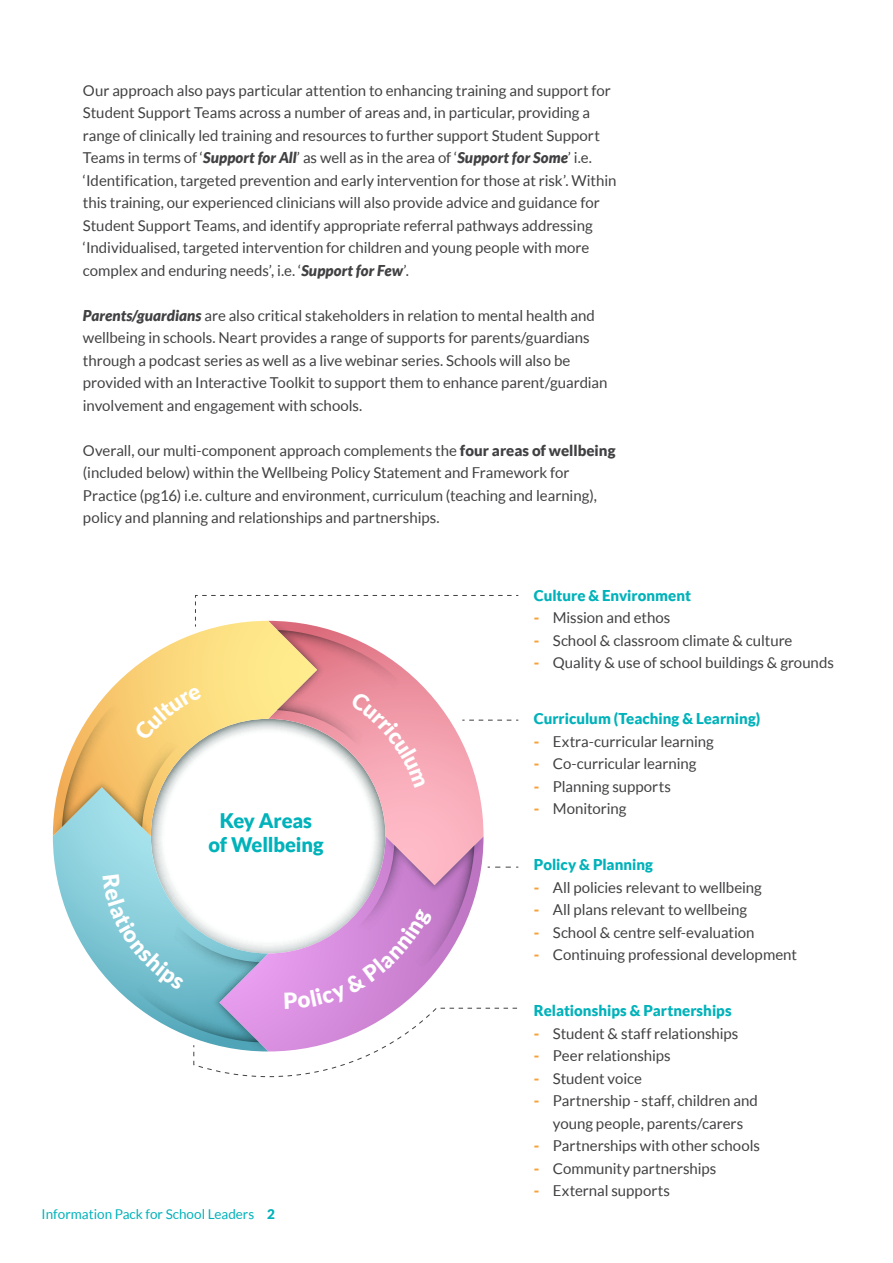
<style>
.page{position:relative;width:893px;height:1263px;background:#fff}
.page>*{position:absolute;margin:0;border:0;box-sizing:border-box;transform-origin:0 0}
.t1{font:900 20.1px/24px "Lato";letter-spacing:-.01em;color:#00b2ba;text-align:center}
.t2{font:15px/22.5px "Lato";letter-spacing:-.005em;color:#414042}
.t3{font:900 15px "Lato";color:#00b2ba}
.t4{font:13.5px "Lato";color:#00b2ba}
.s1{font-weight:900;font-style:italic}
.s2{font-weight:900}
.s3{font-weight:900;color:#f8a036}
</style>
<div class="page">
<svg style="left:53px;top:595px;width:465px;height:482px"></svg>
<p class="t2" style="left:83px;top:79px;width:535px">Our approach also pays particular attention to enhancing training and support for Student Support Teams across a number of areas and, in particular, providing a range of clinically led training and resources to further support Student Support Teams in terms of ‘<span class="s1">Support for All</span>’ as well as in the area of ‘<span class="s1">Support for Some</span>’ i.e. ‘Identification, targeted prevention and early intervention for those at risk’. Within this training, our experienced clinicians will also provide advice and guidance for Student Support Teams, and identify appropriate referral pathways addressing ‘Individualised, targeted intervention for children and young people with more complex and enduring needs’, i.e. ‘<span class="s1">Support for Few</span>’.</p>
<p class="t2" style="left:83px;top:304px;width:526px"><span class="s1">Parents/guardians</span> are also critical stakeholders in relation to mental health and wellbeing in schools. Neart provides a range of supports for parents/guardians through a podcast series as well as a live webinar series. Schools will also be provided with an Interactive Toolkit to support them to enhance parent/guardian involvement and engagement with schools.</p>
<p class="t2" style="left:83px;top:439px;width:534px">Overall, our multi-component approach complements the <span class="s2">four areas of wellbeing </span>(included below) within the Wellbeing Policy Statement and Framework for Practice (pg16) i.e. culture and environment, curriculum (teaching and learning), policy and planning and relationships and partnerships.</p>
<h1 class="t1" style="left:208px;top:808px;width:117px">Key Areas of Wellbeing</h1>
<p class="t4" style="left:42px;top:1207px;width:235px">Information Pack for School Leaders <span class="s2">2</span></p>
<p class="t3" style="left:534px;top:586px;width:159px">Culture &amp; Environment</p>
<p class="t2" style="left:534px;top:606px;width:138px"><span class="s3">-</span> Mission and ethos</p>
<p class="t2" style="left:534px;top:629px;width:260px"><span class="s3">-</span> School &amp; classroom climate &amp; culture</p>
<p class="t2" style="left:534px;top:651px;width:301px"><span class="s3">-</span> Quality &amp; use of school buildings &amp; grounds</p>
<p class="t3" style="left:534px;top:710px;width:228px">Curriculum (Teaching &amp; Learning)</p>
<p class="t2" style="left:534px;top:730px;width:181px"><span class="s3">-</span> Extra-curricular learning</p>
<p class="t2" style="left:534px;top:752px;width:164px"><span class="s3">-</span> Co-curricular learning</p>
<p class="t2" style="left:534px;top:775px;width:139px"><span class="s3">-</span> Planning supports</p>
<p class="t2" style="left:534px;top:797px;width:94px"><span class="s3">-</span> Monitoring</p>
<p class="t3" style="left:534px;top:856px;width:121px">Policy &amp; Planning</p>
<p class="t2" style="left:534px;top:876px;width:229px"><span class="s3">-</span> All policies relevant to wellbeing</p>
<p class="t2" style="left:534px;top:898px;width:215px"><span class="s3">-</span> All plans relevant to wellbeing</p>
<p class="t2" style="left:534px;top:921px;width:222px"><span class="s3">-</span> School &amp; centre self-evaluation</p>
<p class="t2" style="left:534px;top:943px;width:265px"><span class="s3">-</span> Continuing professional development</p>
<p class="t3" style="left:534px;top:1002px;width:199px">Relationships &amp; Partnerships</p>
<p class="t2" style="left:534px;top:1022px;width:206px"><span class="s3">-</span> Student &amp; staff relationships</p>
<p class="t2" style="left:534px;top:1044px;width:138px"><span class="s3">-</span> Peer relationships</p>
<p class="t2" style="left:534px;top:1067px;width:109px"><span class="s3">-</span> Student voice</p>
<p class="t2" style="left:534px;top:1089px;width:225px;text-align:center"><span class="s3">-</span> Partnership - staff, children and young people, parents/carers</p>
<p class="t2" style="left:534px;top:1134px;width:227px"><span class="s3">-</span> Partnerships with other schools</p>
<p class="t2" style="left:534px;top:1157px;width:184px"><span class="s3">-</span> Community partnerships</p>
<p class="t2" style="left:534px;top:1179px;width:138px"><span class="s3">-</span> External supports</p>
</div>
